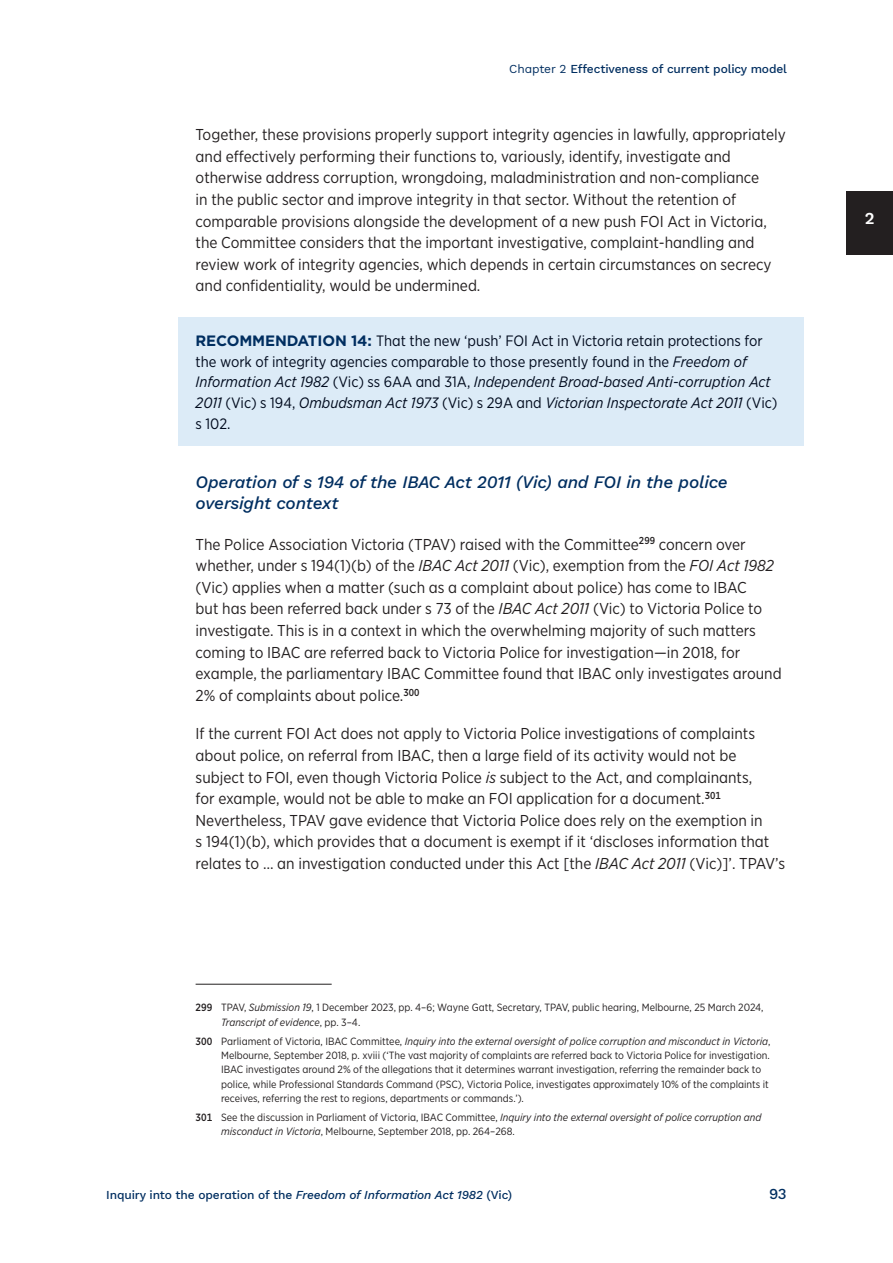
<style>
.page{position:relative;width:893px;height:1263px;background:#fff}
.page>*{position:absolute;margin:0;border:0;box-sizing:border-box;transform-origin:0 0}
.t1{font:italic 500 17.25px/21px "Work Sans";letter-spacing:-.01em;color:#002e60}
.t2{font:600 16.5px "Work Sans";color:#fff}
.t3{font:15.75px/21.6px "Gotham Narrow";color:#231f20}
.t4{font:15px/20.7px "Gotham Narrow";color:#000a1d}
.t5{font:700 15px "Gotham";color:#002e60}
.t6{font:500 15px "Work Sans";color:#002e60}
.t7{font:500 12px "Work Sans";letter-spacing:-.01em;color:#002e60}
.t8{font:10.5px/14.4px "Gotham Narrow";color:#231f20}
.s1{font-weight:400}
.s2{font-family:"Gotham";font-weight:700;color:#002e60}
.s3{font-style:italic}
.s4{font-weight:500}
</style>
<div class="page">
<div style="left:846px;top:191px;width:47px;height:64px;background:#231f20"></div>
<div style="left:179px;top:317px;width:625px;height:129px;background:#dcebf7"></div>
<hr style="left:196px;top:984px;width:136px;height:1px;background:#231f20">
<p class="t7" style="left:509px;top:60px;width:279px"><span class="s1">Chapter 2</span> Effectiveness of current policy model</p>
<p class="t3" style="left:196px;top:124px;width:592px">Together, these provisions properly support integrity agencies in lawfully, appropriately and effectively performing their functions to, variously, identify, investigate and otherwise address corruption, wrongdoing, maladministration and non‑compliance<br>in the public sector and improve integrity in that sector. Without the retention of comparable provisions alongside the development of a new push FOI Act in Victoria, the Committee considers that the important investigative, complaint‑handling and review work of integrity agencies, which depends in certain circumstances on secrecy and confidentiality, would be undermined.</p>
<p class="t4" style="left:196px;top:330px;width:583px;text-indent:155px"><span class="s2">14:</span> That the new ‘push’ FOI Act in Victoria retain protections for the work of integrity agencies comparable to those presently found in the <span class="s3">Freedom of Information Act 1982</span> (Vic) ss 6AA and 31A, <span class="s3">Independent Broad‑based Anti‑corruption Act 2011</span> (Vic) s 194, <span class="s3">Ombudsman Act 1973</span> (Vic) s 29A and <span class="s3">Victorian Inspectorate Act 2011</span> (Vic) s 102.</p>
<p class="t5" style="left:196px;top:331px;width:23px">RECOMMENDATION</p>
<p class="t1" style="left:196px;top:471px;width:534px">Operation of s 194 of the IBAC Act 2011 (Vic) and FOI in the police oversight context</p>
<p class="t3" style="left:196px;top:533px;width:588px">The Police Association Victoria (TPAV) raised with the Committee<sup>299</sup> concern over whether, under s 194(1)(b) of the <span class="s3">IBAC Act 2011</span> (Vic), exemption from the <span class="s3">FOI Act 1982 </span>(Vic) applies when a matter (such as a complaint about police) has come to IBAC<br>but has been referred back under s 73 of the <span class="s3">IBAC Act 2011</span> (Vic) to Victoria Police to investigate. This is in a context in which the overwhelming majority of such matters coming to IBAC are referred back to Victoria Police for investigation—in 2018, for example, the parliamentary IBAC Committee found that IBAC only investigates around 2% of complaints about police.<sup>300</sup></p>
<p class="t3" style="left:196px;top:723px;width:591px">If the current FOI Act does not apply to Victoria Police investigations of complaints about police, on referral from IBAC, then a large field of its activity would not be subject to FOI, even though Victoria Police <span class="s3">is</span> subject to the Act, and complainants,<br>for example, would not be able to make an FOI application for a document.<sup>301<br></sup>Nevertheless, TPAV gave evidence that Victoria Police does rely on the exemption in<br>s 194(1)(b), which provides that a document is exempt if it ‘discloses information that relates to … an investigation conducted under this Act [the <span class="s3">IBAC Act 2011</span> (Vic)]’. TPAV’s</p>
<p class="t8" style="left:221px;top:1000px;width:544px;text-indent:-26px"><span class="s4">299</span> TPAV, <span class="s3">Submission 19</span>, 1 December 2023, pp. 4–6; Wayne Gatt, Secretary, TPAV, public hearing, Melbourne, 25 March 2024,<br><span class="s3">Transcript of evidence</span>, pp. 3–4.</p>
<p class="t8" style="left:221px;top:1033px;width:551px;text-indent:-26px"><span class="s4">300</span> Parliament of Victoria, IBAC Committee, <span class="s3">Inquiry into the external oversight of police corruption and misconduct in Victoria</span>, Melbourne, September 2018, p. xviii (‘The vast majority of complaints are referred back to Victoria Police for investigation.<br>IBAC investigates around 2% of the allegations that it determines warrant investigation, referring the remainder back to police, while Professional Standards Command (PSC), Victoria Police, investigates approximately 10% of the complaints it receives, referring the rest to regions, departments or commands.’).</p>
<p class="t8" style="left:221px;top:1110px;width:542px;text-indent:-26px"><span class="s4">301</span> See the discussion in Parliament of Victoria, IBAC Committee, <span class="s3">Inquiry into the external oversight of police corruption and misconduct in Victoria</span>, Melbourne, September 2018, pp. 264–268.</p>
<p class="t7" style="left:106px;top:1186px;width:407px">Inquiry into the operation of the <span class="s3">Freedom of Information Act 1982</span> (Vic)</p>
<p class="t6" style="left:769px;top:1183px;width:19px">93</p>
<p class="t2" style="left:865px;top:206px;width:11px">2</p>
</div>
